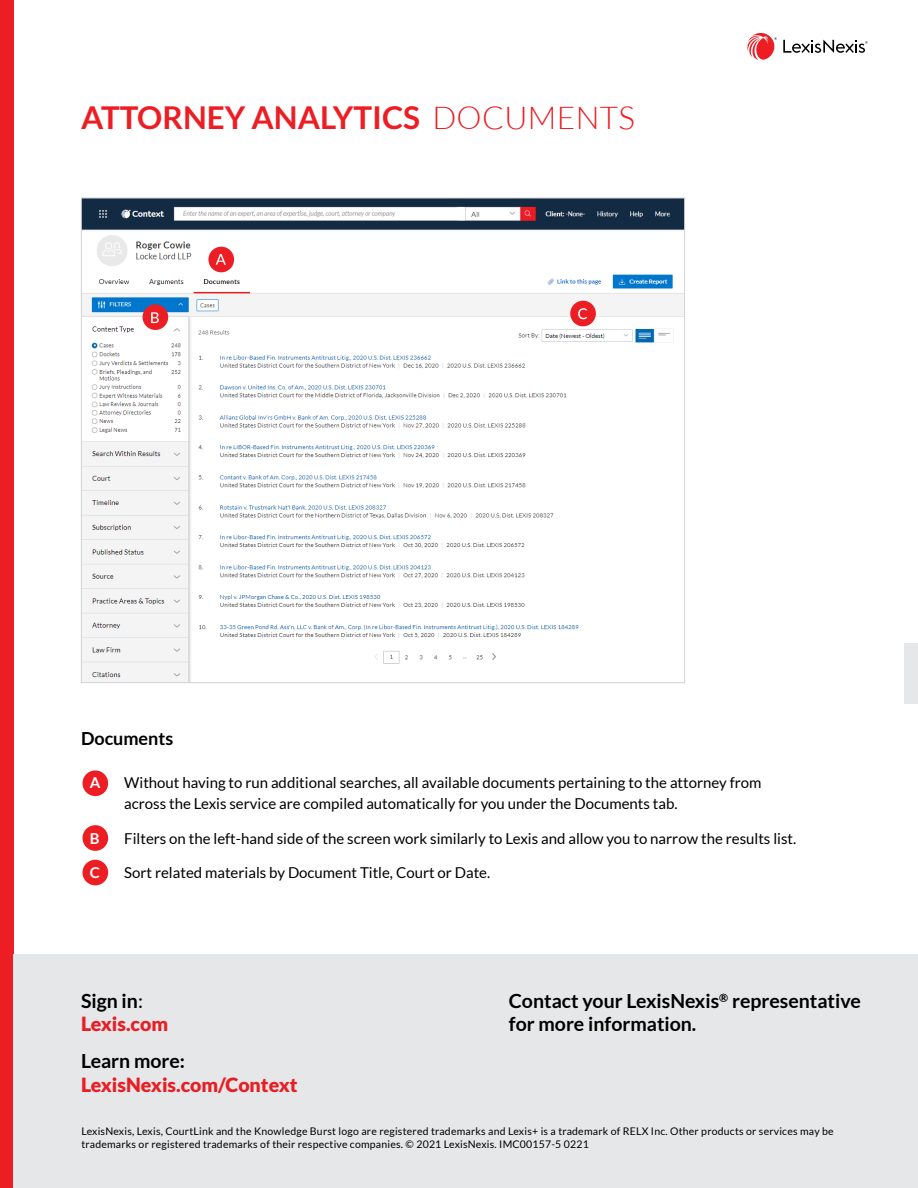
<style>
.page{position:relative;width:918px;height:1188px;background:#fff}
.page>*{position:absolute;margin:0;border:0;box-sizing:border-box;transform-origin:0 0}
.t1{font:700 31.5px "Lato";color:#ed1d24}
.t2{font:700 19.5px/23.4px "Lato";color:#000}
.t3{font:900 19.5px/23.4px "Lato";color:#e81e25}
.t4{font:700 18px "Lato";color:#000}
.t5{font:15px/21px "Lato";color:#000}
.t6{font:700 15px "Lato";color:#fff}
.t7{font:10.5px/12.6px "Lato";letter-spacing:.02em;color:#000}
.s1{font-weight:300}
.s2{font-weight:700;color:#000}
.s3{font-weight:500;color:#000}
</style>
<div class="page">
<div style="left:0;top:0;width:14px;height:1188px;background:#ed1d24"></div>
<svg style="left:783px;top:40px;width:85px;height:13px"></svg>
<svg style="left:747px;top:32px;width:30px;height:28px"></svg>
<div style="left:82px;top:770px;width:26px;height:26px;background:#ed1d24;border-radius:50%"></div>
<div style="left:82px;top:825px;width:26px;height:26px;background:#ed1d24;border-radius:50%"></div>
<div style="left:82px;top:860px;width:26px;height:25px;background:#ed1d24;border-radius:50%"></div>
<img style="left:83px;top:200px;width:600px;height:481px">
<div style="left:570px;top:301px;width:26px;height:25px;background:#ed1d24;border-radius:50%"></div>
<svg style="left:578px;top:308px;width:9px;height:11px"></svg>
<div style="left:143px;top:304px;width:25px;height:26px;background:#ed1d24;border-radius:50%"></div>
<svg style="left:151px;top:312px;width:8px;height:11px"></svg>
<div style="left:208px;top:247px;width:26px;height:25px;background:#ed1d24;border-radius:50%"></div>
<svg style="left:216px;top:254px;width:10px;height:11px"></svg>
<div style="left:14px;top:955px;width:904px;height:233px;background:#e6e7e8"></div>
<h1 class="t1" style="left:81px;top:100px;width:556px">ATTORNEY ANALYTICS <span class="s1">DOCUMENTS</span></h1>
<p class="t4" style="left:81px;top:728px;width:94px">Documents</p>
<p class="t6" style="left:90px;top:774px;width:12px">A</p>
<p class="t5" style="left:124px;top:772px;width:639px">Without having to run additional searches, all available documents pertaining to the attorney from across the Lexis service are compiled automatically for you under the Documents tab.</p>
<p class="t6" style="left:90px;top:830px;width:11px">B</p>
<p class="t5" style="left:124px;top:828px;width:674px">Filters on the left-hand side of the screen work similarly to Lexis and allow you to narrow the results list.</p>
<p class="t6" style="left:90px;top:864px;width:12px">C</p>
<p class="t5" style="left:124px;top:862px;width:368px">Sort related materials by Document Title, Court or Date.</p>
<h2 class="t3" style="left:81px;top:989px;width:89px"><span class="s2">Sign in</span><span class="s3">:<br></span>Lexis.com</h2>
<h2 class="t2" style="left:81px;top:1049px;width:106px">Learn more:</h2>
<h2 class="t3" style="left:81px;top:1072px;width:218px">LexisNexis.com/Context</h2>
<h2 class="t2" style="left:509px;top:989px;width:354px">Contact your LexisNexis<sup>®</sup> representative for more information.</h2>
<p class="t7" style="left:81px;top:1125px;width:754px">LexisNexis, Lexis, CourtLink and the Knowledge Burst logo are registered trademarks and Lexis+ is a trademark of RELX Inc. Other products or services may be trademarks or registered trademarks of their respective companies. © 2021 LexisNexis. IMC00157-5 0221</p>
</div>
